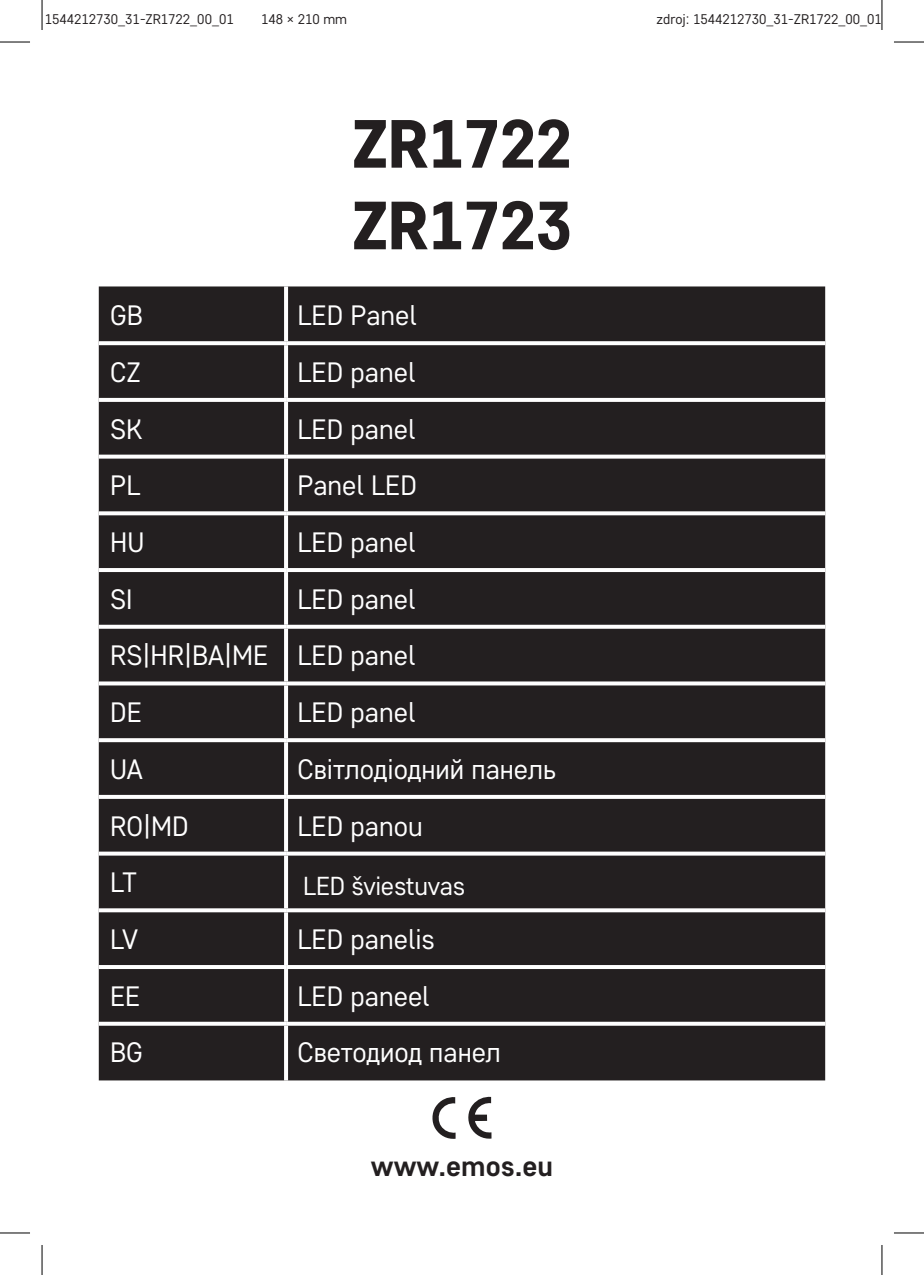
<style>
.page{position:relative;width:924px;height:1275px;background:#fff}
.page>*{position:absolute;margin:0;border:0;box-sizing:border-box;transform-origin:0 0}
.t1{font:800 68px/81.6px "Core Sans D65";letter-spacing:-.02em;color:#231f20}
.t2{font:700 28.8px "Core Sans D55";color:#231f20}
.t3{font:28px/56.6px "Core Sans D35";color:#fff;text-align:justify}
.t4{font:26px "Core Sans D35";letter-spacing:-.01em;color:#fff}
.t5{font:14px "Core Sans D35";color:#231f20}
</style>
<div class="page">
<svg style="left:468px;top:1096px;width:23px;height:43px"></svg>
<svg style="left:432px;top:1097px;width:23px;height:42px"></svg>
<div style="left:99px;top:286px;width:725px;height:794px;background:#231f20"></div>
<svg style="left:284px;top:286px;width:4px;height:55px"></svg>
<svg style="left:99px;top:341px;width:187px;height:4px"></svg>
<svg style="left:286px;top:341px;width:538px;height:4px"></svg>
<svg style="left:284px;top:345px;width:4px;height:53px"></svg>
<svg style="left:99px;top:398px;width:187px;height:4px"></svg>
<svg style="left:286px;top:398px;width:538px;height:4px"></svg>
<svg style="left:284px;top:402px;width:4px;height:52px"></svg>
<svg style="left:99px;top:454px;width:187px;height:4px"></svg>
<svg style="left:286px;top:454px;width:538px;height:4px"></svg>
<svg style="left:284px;top:458px;width:4px;height:53px"></svg>
<svg style="left:99px;top:511px;width:187px;height:4px"></svg>
<svg style="left:286px;top:511px;width:538px;height:4px"></svg>
<svg style="left:284px;top:515px;width:4px;height:53px"></svg>
<hr style="left:99px;top:568px;width:187px;height:4px;background:#fff">
<hr style="left:286px;top:568px;width:538px;height:4px;background:#fff">
<svg style="left:284px;top:572px;width:4px;height:53px"></svg>
<svg style="left:99px;top:625px;width:187px;height:4px"></svg>
<svg style="left:286px;top:625px;width:538px;height:4px"></svg>
<svg style="left:284px;top:629px;width:4px;height:52px"></svg>
<svg style="left:99px;top:681px;width:187px;height:4px"></svg>
<svg style="left:286px;top:681px;width:538px;height:4px"></svg>
<svg style="left:284px;top:685px;width:4px;height:53px"></svg>
<svg style="left:99px;top:738px;width:187px;height:4px"></svg>
<svg style="left:286px;top:738px;width:538px;height:4px"></svg>
<svg style="left:284px;top:742px;width:4px;height:53px"></svg>
<svg style="left:99px;top:795px;width:187px;height:4px"></svg>
<svg style="left:286px;top:795px;width:538px;height:4px"></svg>
<svg style="left:284px;top:799px;width:4px;height:52px"></svg>
<svg style="left:99px;top:851px;width:187px;height:4px"></svg>
<svg style="left:286px;top:851px;width:538px;height:4px"></svg>
<svg style="left:284px;top:855px;width:4px;height:53px"></svg>
<svg style="left:99px;top:908px;width:187px;height:4px"></svg>
<svg style="left:286px;top:908px;width:538px;height:4px"></svg>
<svg style="left:284px;top:912px;width:4px;height:53px"></svg>
<hr style="left:99px;top:965px;width:187px;height:4px;background:#fff">
<hr style="left:286px;top:965px;width:538px;height:4px;background:#fff">
<svg style="left:284px;top:969px;width:4px;height:52px"></svg>
<svg style="left:99px;top:1021px;width:187px;height:4px"></svg>
<svg style="left:286px;top:1021px;width:538px;height:4px"></svg>
<svg style="left:284px;top:1025px;width:4px;height:55px"></svg>
<div style="left:297px;top:868px;width:516px;height:34px;background:#231f20"></div>
<hr style="left:0;top:42px;width:30px;height:1px;background:#000">
<hr style="left:893px;top:42px;width:30px;height:1px;background:#000">
<hr style="left:0;top:1232px;width:30px;height:1px;background:#000">
<hr style="left:893px;top:1232px;width:30px;height:1px;background:#000">
<hr style="left:42px;top:0;width:1px;height:30px;background:#000">
<hr style="left:42px;top:1245px;width:1px;height:30px;background:#000">
<hr style="left:881px;top:0;width:1px;height:30px;background:#000">
<hr style="left:881px;top:1245px;width:1px;height:30px;background:#000">
<p class="t5" style="left:45px;top:10px;width:190px">1544212730_31-ZR1722_00_01</p>
<p class="t5" style="left:261px;top:10px;width:87px">148 × 210 mm</p>
<p class="t5" style="left:656px;top:10px;width:227px">zdroj: 1544212730_31-ZR1722_00_01</p>
<h1 class="t1" style="left:351px;top:101px;width:222px">ZR1722<br>ZR1723</h1>
<p class="t3" style="left:110px;top:286px;width:34px">GB</p>
<p class="t3" style="left:297px;top:286px;width:121px">LED Panel</p>
<p class="t3" style="left:110px;top:343px;width:32px">CZ</p>
<p class="t3" style="left:297px;top:343px;width:119px">LED panel</p>
<p class="t3" style="left:110px;top:399px;width:34px">SK</p>
<p class="t3" style="left:297px;top:399px;width:119px">LED panel</p>
<p class="t3" style="left:110px;top:456px;width:32px">PL</p>
<p class="t3" style="left:297px;top:456px;width:121px">Panel LED</p>
<p class="t3" style="left:110px;top:513px;width:36px">HU</p>
<p class="t3" style="left:297px;top:513px;width:119px">LED panel</p>
<p class="t3" style="left:110px;top:569px;width:24px">SI</p>
<p class="t3" style="left:110px;top:569px;width:306px;text-indent:187px">LED panel RS|HR|BA|ME LED panel DE</p>
<p class="t3" style="left:297px;top:683px;width:119px">LED panel</p>
<p class="t3" style="left:110px;top:740px;width:34px">UA</p>
<p class="t3" style="left:297px;top:740px;width:260px">Cвітлодіодний панель</p>
<p class="t3" style="left:110px;top:796px;width:80px">RO|MD</p>
<p class="t3" style="left:297px;top:796px;width:127px">LED panou</p>
<p class="t3" style="left:110px;top:853px;width:28px">LT</p>
<p class="t4" style="left:303px;top:869px;width:163px">LED šviestuvas</p>
<p class="t3" style="left:110px;top:910px;width:29px">LV</p>
<p class="t3" style="left:297px;top:910px;width:139px">LED panelis</p>
<p class="t3" style="left:110px;top:966px;width:32px">EE</p>
<p class="t3" style="left:297px;top:966px;width:134px">LED paneel</p>
<p class="t3" style="left:110px;top:1023px;width:34px">BG</p>
<p class="t3" style="left:297px;top:1023px;width:205px">Светодиод панел</p>
<p class="t2" style="left:371px;top:1147px;width:184px">www.emos.eu</p>
</div>
